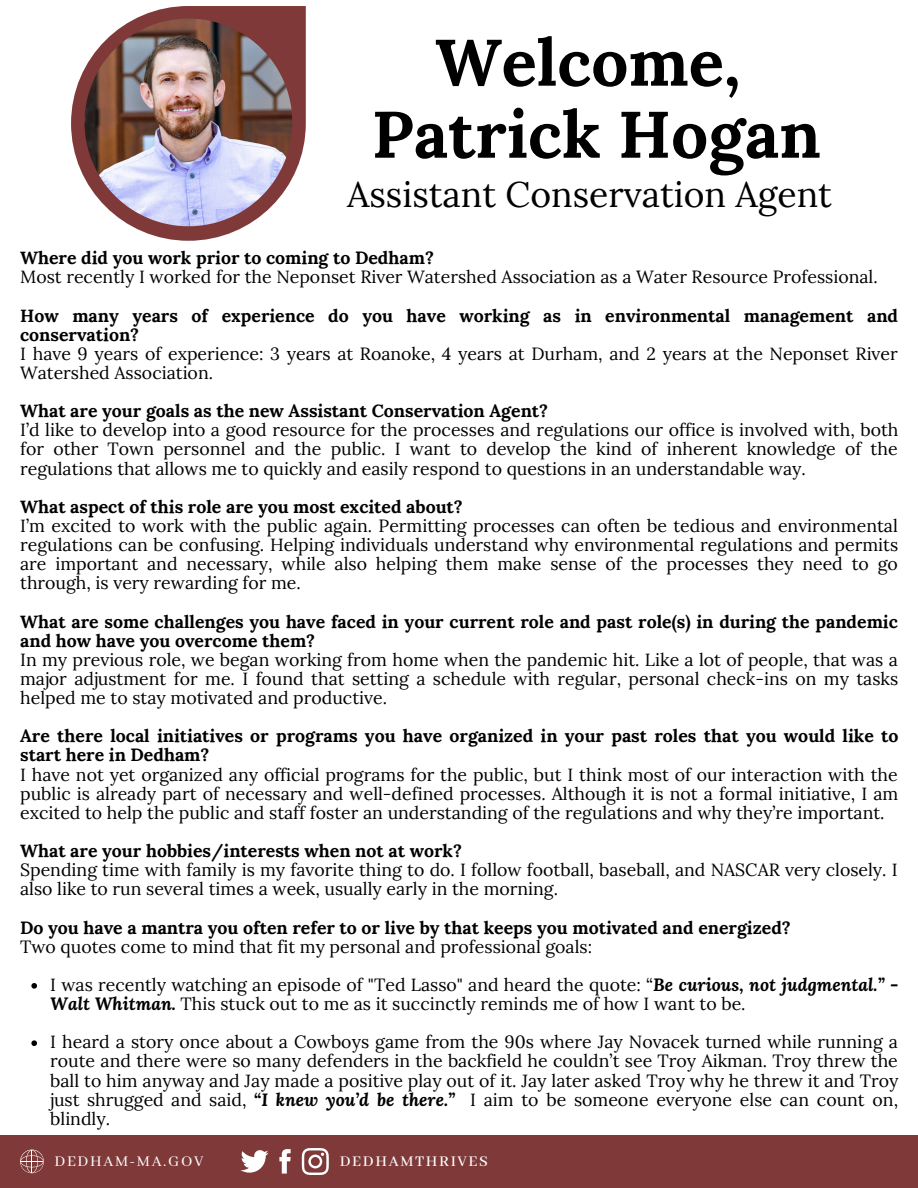
<style>
.page{position:relative;width:918px;height:1188px;background:#fff}
.page>*{position:absolute;margin:0;border:0;box-sizing:border-box;transform-origin:0 0}
.t1{font:700 65.55px "Lora";color:#000}
.t2{font:35.55px "Lora";color:#000}
.t3{font:17.7px/19.2px "Lora";color:#000;text-align:justify}
.t4{font:700 17.7px/19.2px "Lora";color:#000}
.t5{font:16.65px "Abhaya Libre";letter-spacing:.095em;color:#fff}
.t6{font:500 16.65px "Abhaya Libre";letter-spacing:.095em;color:#fff}
.s1{font-weight:700;font-style:italic}
</style>
<div class="page">
<svg style="left:31px;top:983px;width:6px;height:6px"></svg>
<svg style="left:31px;top:1040px;width:6px;height:6px"></svg>
<svg style="left:71px;top:6px;width:235px;height:235px"></svg>
<img style="left:85px;top:19px;width:207px;height:207px">
<div style="left:0;top:1135px;width:918px;height:53px;background:#7f3939"></div>
<svg style="left:20px;top:1150px;width:24px;height:23px"></svg>
<svg style="left:241px;top:1150px;width:28px;height:23px"></svg>
<svg style="left:279px;top:1149px;width:12px;height:25px"></svg>
<svg style="left:302px;top:1148px;width:27px;height:27px"></svg>
<p class="t1" style="left:435px;top:20px;width:307px">Welcome,</p>
<p class="t1" style="left:372px;top:92px;width:450px">Patrick Hogan</p>
<p class="t2" style="left:347px;top:171px;width:486px">Assistant Conservation Agent</p>
<p class="t4" style="left:20px;top:248px;width:415px">Where did you work prior to coming to Dedham?</p>
<p class="t3" style="left:20px;top:267px;width:859px">Most recently I worked for the Neponset River Watershed Association as a Water Resource Professional.</p>
<p class="t4" style="left:20px;top:305px;width:879px">How many years of experience do you have working as in environmental management and conservation?</p>
<p class="t3" style="left:20px;top:344px;width:879px">I have 9 years of experience: 3 years at Roanoke, 4 years at Durham, and 2 years at the Neponset River<br>Watershed Association.</p>
<p class="t4" style="left:20px;top:401px;width:529px">What are your goals as the new Assistant Conservation Agent?</p>
<p class="t3" style="left:20px;top:420px;width:880px">I’d like to develop into a good resource for the processes and regulations our office is involved with, both for other Town personnel and the public. I want to develop the kind of inherent knowledge of the regulations that allows me to quickly and easily respond to questions in an understandable way.</p>
<p class="t4" style="left:20px;top:497px;width:444px">What aspect of this role are you most excited about?</p>
<p class="t3" style="left:20px;top:516px;width:880px">I’m excited to work with the public again. Permitting processes can often be tedious and environmental regulations can be confusing. Helping individuals understand why environmental regulations and permits are important and necessary, while also helping them make sense of the processes they need to go through, is very rewarding for me.</p>
<p class="t4" style="left:20px;top:611px;width:879px">What are some challenges you have faced in your current role and past role(s) in during the pandemic and how have you overcome them?</p>
<p class="t3" style="left:20px;top:650px;width:880px">In my previous role, we began working from home when the pandemic hit. Like a lot of people, that was a major adjustment for me. I found that setting a schedule with regular, personal check-ins on my tasks helped me to stay motivated and productive.</p>
<p class="t4" style="left:20px;top:726px;width:880px">Are there local initiatives or programs you have organized in your past roles that you would like to start here in Dedham?</p>
<p class="t3" style="left:20px;top:764px;width:880px">I have not yet organized any official programs for the public, but I think most of our interaction with the public is already part of necessary and well-defined processes. Although it is not a formal initiative, I am excited to help the public and staff foster an understanding of the regulations and why they’re important.</p>
<p class="t4" style="left:20px;top:841px;width:443px">What are your hobbies/interests when not at work?</p>
<p class="t3" style="left:20px;top:860px;width:879px">Spending time with family is my favorite thing to do. I follow football, baseball, and NASCAR very closely. I also like to run several times a week, usually early in the morning.</p>
<p class="t4" style="left:20px;top:917px;width:772px">Do you have a mantra you often refer to or live by that keeps you motivated and energized?</p>
<p class="t3" style="left:20px;top:937px;width:574px">Two quotes come to mind that fit my personal and professional goals:</p>
<p class="t3" style="left:50px;top:975px;width:850px">I was recently watching an episode of "Ted Lasso" and heard the quote: “<span class="s1">Be curious, not judgmental.” -<br>Walt Whitman.</span> This stuck out to me as it succinctly reminds me of how I want to be.</p>
<p class="t3" style="left:50px;top:1032px;width:850px">I heard a story once about a Cowboys game from the 90s where Jay Novacek turned while running a route and there were so many defenders in the backfield he couldn’t see Troy Aikman. Troy threw the ball to him anyway and Jay made a positive play out of it. Jay later asked Troy why he threw it and Troy just shrugged and said, <span class="s1">“I knew you’d be there.”</span> I aim to be someone everyone else can count on, blindly.</p>
<p class="t5" style="left:54px;top:1152px;width:150px">DEDHAM-MA.GOV</p>
<p class="t6" style="left:340px;top:1152px;width:150px">DEDHAMTHRIVES</p>
</div>
